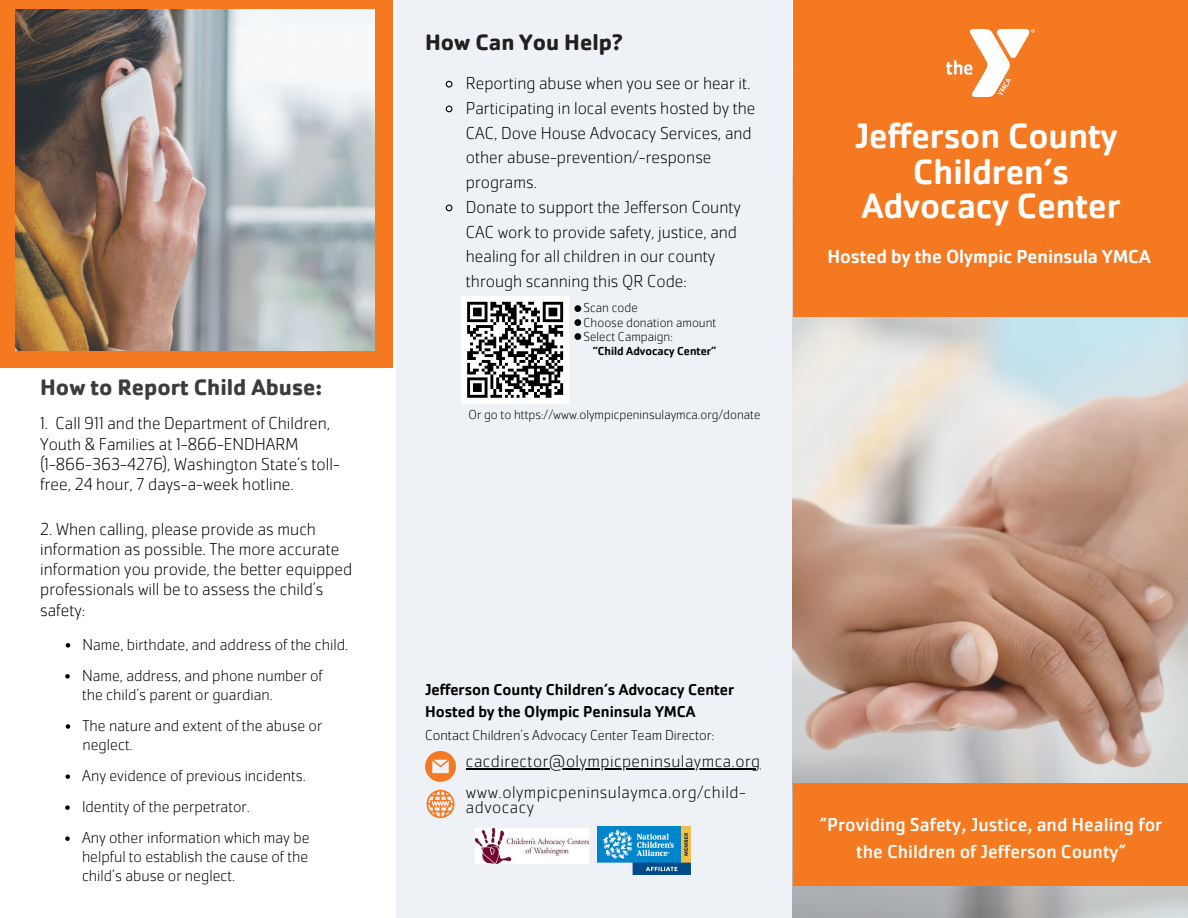
<style>
.page{position:relative;width:1188px;height:918px;background:#fff}
.page>*{position:absolute;margin:0;border:0;box-sizing:border-box;transform-origin:0 0}
.t1{font:500 36.6px "Cachet Pro";color:#fff}
.t2{font:700 23.25px "Cachet Pro";color:#3d3b3b}
.t3{font:700 23.25px "Cachet Pro";color:#231f20}
.t4{font:19.5px/27px "Cachet Pro";color:#fff;text-align:center}
.t5{font:500 19.5px "Cachet Pro";color:#fff}
.t6{font:200 18px/24.8px "Cachet Pro";color:#000}
.t7{font:200 17.85px/14.7px "Cachet Pro";letter-spacing:.025em;color:#000}
.t8{font:200 16.5px/19px "Cachet Pro";color:#000}
.t9{font:500 16.35px/22.5px "Cachet Pro";color:#000}
.t10{font:200 14.85px "Cachet Pro";color:#000}
.t11{font:200 13.5px "Cachet Pro";color:#000}
.t12{font:500 12px "Cachet Pro";color:#000}
</style>
<div class="page">
<div style="left:0;top:0;width:393px;height:368px;background:#f47920"></div>
<img style="left:16px;top:10px;width:358px;height:341px">
<img style="left:792px;top:147px;width:395px;height:771px">
<div style="left:396px;top:0;width:396px;height:918px;background:#eef1f6"></div>
<svg style="left:425px;top:751px;width:30px;height:30px"></svg>
<svg style="left:427px;top:790px;width:27px;height:28px"></svg>
<div style="left:793px;top:65px;width:395px;height:252px;background:#f47920"></div>
<div style="left:793px;top:783px;width:395px;height:103px;background:#f47920"></div>
<div style="left:793px;top:0;width:395px;height:73px;background:#f47920"></div>
<img style="left:946px;top:30px;width:88px;height:66px">
<img style="left:598px;top:826px;width:92px;height:49px">
<img style="left:475px;top:829px;width:114px;height:35px">
<svg style="left:445px;top:80px;width:8px;height:8px"></svg>
<svg style="left:445px;top:105px;width:8px;height:8px"></svg>
<svg style="left:445px;top:204px;width:8px;height:8px"></svg>
<svg style="left:66px;top:643px;width:4px;height:5px"></svg>
<svg style="left:65px;top:674px;width:5px;height:5px"></svg>
<svg style="left:66px;top:724px;width:4px;height:5px"></svg>
<svg style="left:66px;top:774px;width:4px;height:5px"></svg>
<svg style="left:65px;top:805px;width:5px;height:5px"></svg>
<svg style="left:65px;top:836px;width:5px;height:5px"></svg>
<hr style="left:466px;top:768px;width:295px;height:1px;background:#000">
<div style="left:461px;top:296px;width:108px;height:108px;background:#fff"></div>
<svg style="left:467px;top:301px;width:97px;height:97px"></svg>
<svg style="left:574px;top:305px;width:7px;height:7px"></svg>
<svg style="left:574px;top:319px;width:7px;height:7px"></svg>
<svg style="left:574px;top:333px;width:7px;height:7px"></svg>
<p class="t2" style="left:40px;top:372px;width:284px">How to Report Child Abuse:</p>
<p class="t6" style="left:40px;top:413px;width:292px;line-height:20.2px">1. Call 911 and the Department of Children,<br>Youth &amp; Families at 1-866-ENDHARM</p>
<p class="t6" style="left:40px;top:454px;width:301px;line-height:20.2px">(1-866-363-4276), Washington State’s toll&shy;free, 24 hour, 7 days-a-week hotline.</p>
<p class="t6" style="left:40px;top:518px;width:313px;line-height:20.2px">2. When calling, please provide as much information as possible. The more accurate information you provide, the better equipped professionals will be to assess the child’s safety:</p>
<p class="t8" style="left:83px;top:635px;width:267px">Name, birthdate, and address of the child.</p>
<p class="t8" style="left:82px;top:666px;width:242px">Name, address, and phone number of the child’s parent or guardian.</p>
<p class="t8" style="left:82px;top:716px;width:241px">The nature and extent of the abuse or neglect.</p>
<p class="t8" style="left:82px;top:766px;width:225px">Any evidence of previous incidents.</p>
<p class="t8" style="left:82px;top:797px;width:169px">Identity of the perpetrator.</p>
<p class="t8" style="left:82px;top:828px;width:229px;text-align:justify">Any other information which may be helpful to establish the cause of the child’s abuse or neglect.</p>
<p class="t3" style="left:425px;top:27px;width:199px">How Can You Help?</p>
<p class="t6" style="left:466px;top:71px;width:286px">Reporting abuse when you see or hear it.</p>
<p class="t6" style="left:466px;top:96px;width:291px">Participating in local events hosted by the<br>CAC, Dove House Advocacy Services, and other abuse-prevention/-response programs.</p>
<p class="t6" style="left:466px;top:195px;width:277px">Donate to support the Jefferson County CAC work to provide safety, justice, and healing for all children in our county through scanning this QR Code:</p>
<p class="t11" style="left:584px;top:299px;width:56px">Scan code</p>
<p class="t11" style="left:584px;top:314px;width:134px">Choose donation amount</p>
<p class="t11" style="left:584px;top:328px;width:91px">Select Campaign:</p>
<p class="t12" style="left:593px;top:344px;width:125px">“Child Advocacy Center”</p>
<p class="t11" style="left:469px;top:405px;width:293px">Or go to https://www.olympicpeninsulaymca.org/donate</p>
<p class="t1" style="left:855px;top:113px;width:264px">Jefferson County</p>
<p class="t1" style="left:913px;top:149px;width:157px">Children’s</p>
<p class="t1" style="left:862px;top:183px;width:260px">Advocacy Center</p>
<p class="t5" style="left:827px;top:244px;width:325px">Hosted by the Olympic Peninsula YMCA</p>
<p class="t9" style="left:425px;top:678px;width:311px">Jefferson County Children’s Advocacy Center<br>Hosted by the Olympic Peninsula YMCA</p>
<p class="t7" style="left:466px;top:754px;width:296px">cacdirector@olympicpeninsulaymca.org</p>
<p class="t10" style="left:425px;top:726px;width:291px">Contact Children’s Advocacy Center Team Director:</p>
<p class="t7" style="left:466px;top:785px;width:281px">www.olympicpeninsulaymca.org/child&shy;advocacy</p>
<p class="t4" style="left:820px;top:811px;width:344px">“Providing Safety, Justice, and Healing for the Children of Jefferson County”</p>
</div>
